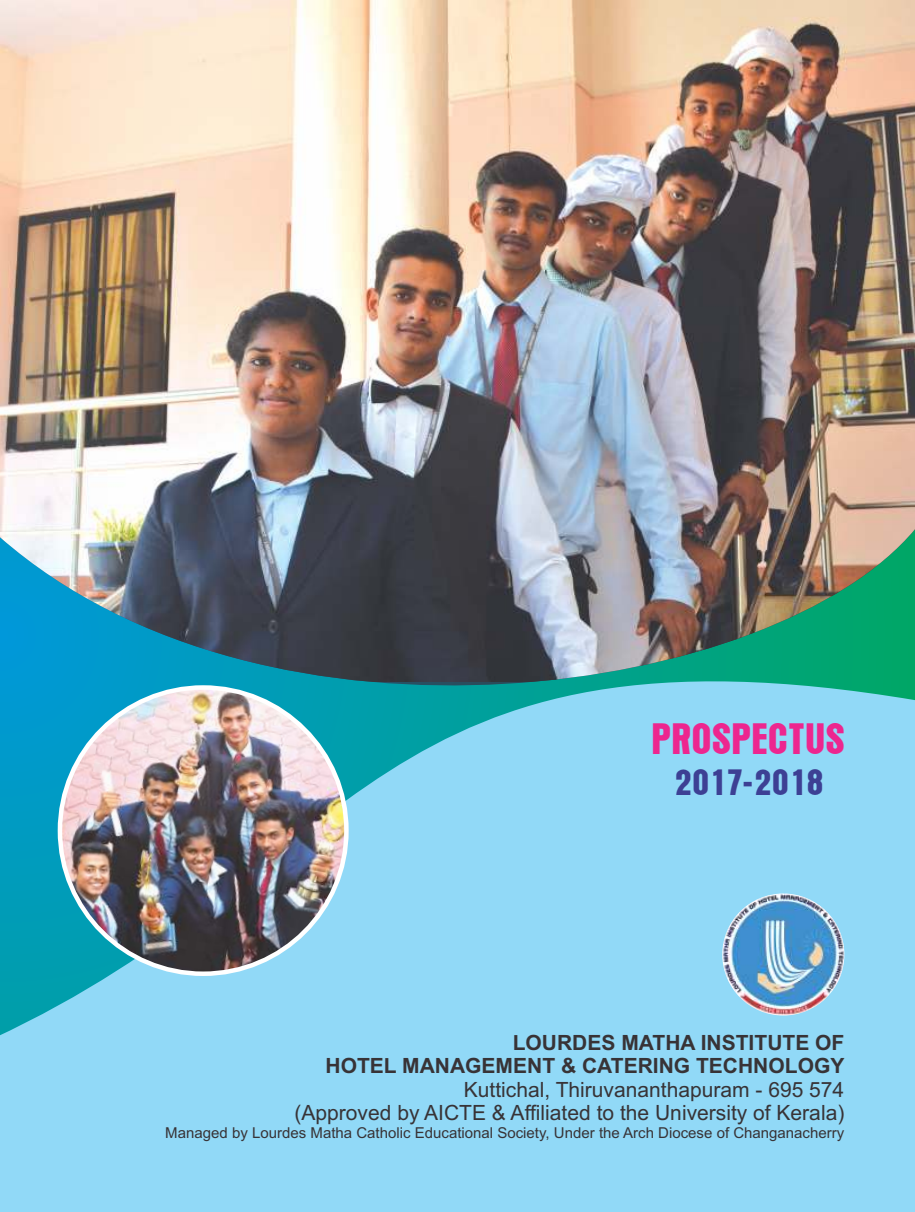
<style>
.page{position:relative;width:915px;height:1212px;background:#fff}
.page>*{position:absolute;margin:0;border:0;box-sizing:border-box;transform-origin:0 0}
.t1{font:38.4px "Aurora";color:#ed268f}
.t2{font:31.95px "Aurora";color:#3d4094}
.t3{font:21px/23.4px "Arial";color:#383336;text-align:right}
.t4{font:700 21px/23.4px "Arial";color:#383336;text-align:right}
.t5{font:15px "Arial";color:#383336}
</style>
<div class="page">
<div style="left:0;top:0;width:914px;height:1212px;background:#91d9f7"></div>
<svg style="left:0;top:771px;width:845px;height:264px"></svg>
<svg style="left:0;top:681px;width:914px;height:90px"></svg>
<img style="left:0;top:0;width:914px;height:681px">
<img style="left:722px;top:893px;width:122px;height:122px;border-radius:50%">
<img style="left:60px;top:687px;width:286px;height:287px;border-radius:50%">
<h1 class="t1" style="left:653px;top:723px;width:195px">PROSPECTUS</h1>
<h2 class="t2" style="left:674px;top:769px;width:150px">2017-2018</h2>
<p class="t4" style="left:325px;top:1032px;width:520px">LOURDES MATHA INSTITUTE OF<br>HOTEL MANAGEMENT &amp; CATERING TECHNOLOGY</p>
<p class="t3" style="left:294px;top:1079px;width:551px">Kuttichal, Thiruvananthapuram - 695 574<br>(Approved by AICTE &amp; Affiliated to the University of Kerala)</p>
<p class="t5" style="left:165px;top:1127px;width:680px">Managed by Lourdes Matha Catholic Educational Society, Under the Arch Diocese of Changanacherry</p>
</div>
